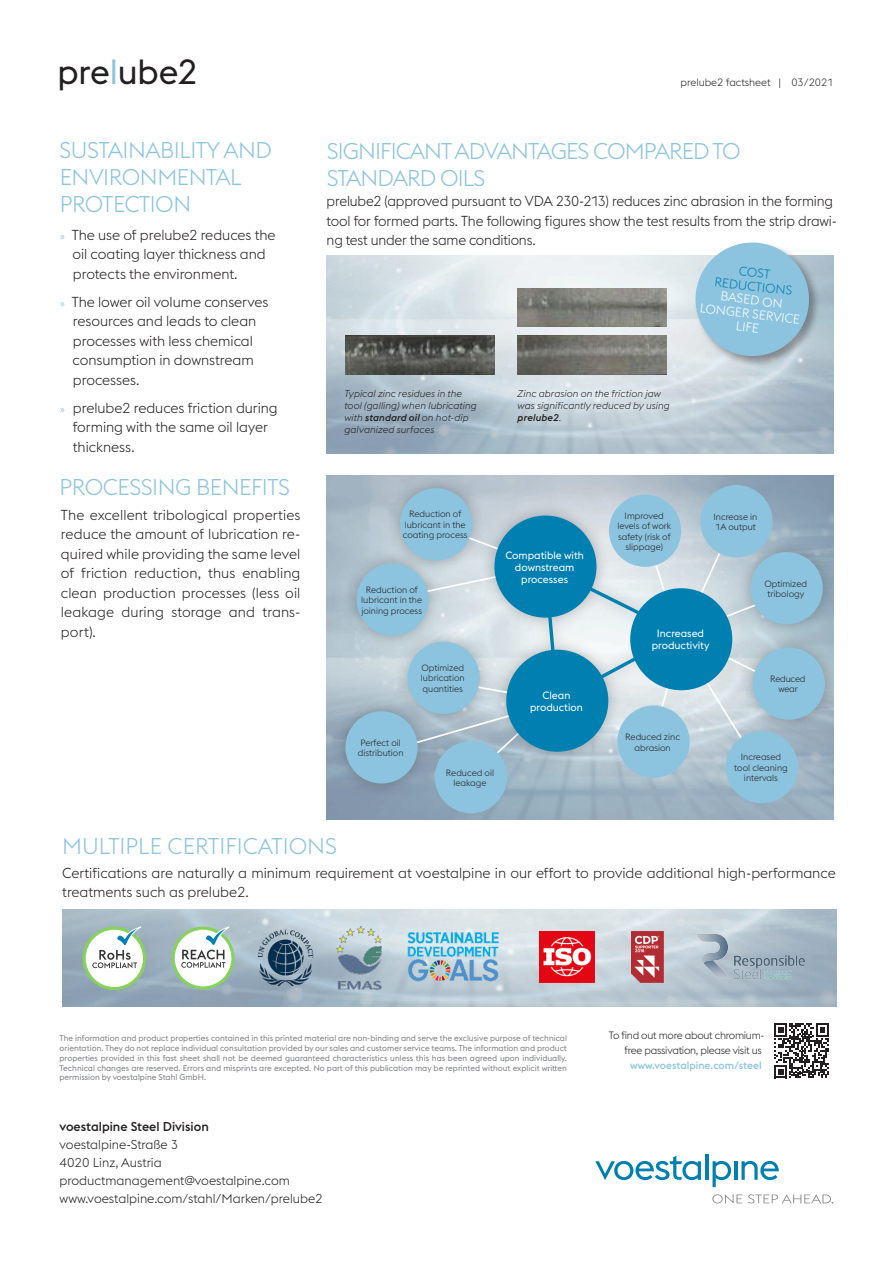
<style>
.page{position:relative;width:893px;height:1263px;background:#fff}
.page>*{position:absolute;margin:0;border:0;box-sizing:border-box;transform-origin:0 0}
.t1{font:34.5px "voestalpine";letter-spacing:-.005em;color:#231f20}
.t2{font:300 22.5px/27px "voestalpine";letter-spacing:-.02em;color:#8cc4df}
.t3{font:300 22.5px/27px "voestalpine";letter-spacing:-.04em;color:#8cc4df}
.t4{font:300 22.5px "voestalpine";color:#8cc4df}
.t5{font:300 14.25px/19.5px "voestalpine";letter-spacing:-.005em;color:#231f20}
.t6{font:300 12.75px/18px "voestalpine";color:#231f20}
.t7{font:500 12.75px "voestalpine";color:#231f20}
.t8{font:300 12.6px/13.8px "voestalpine";color:#fff;text-align:center}
.t9{font:300 12.6px/13.8px "voestalpine";color:#007fb1;text-align:center}
.t10{font:10.5px/12px "voestalpine";color:#fff;text-align:center}
.t11{font:300 10.5px/15px "voestalpine";letter-spacing:-.025em;color:#231f20;text-align:right}
.t12{font:500 10.5px "voestalpine";color:#8cc4df}
.t13{font:300 10.5px "voestalpine";color:#231f20}
.t14{font:italic 300 9.75px/12px "voestalpine";letter-spacing:.01em;color:#231f20}
.t15{font:300 9px/10.5px "voestalpine";color:#231f20;text-align:center}
.t16{font:300 9px/10.5px "voestalpine";letter-spacing:-.02em;color:#231f20;text-align:center}
.t17{font:8.25px/9.9px "voestalpine";color:#808285;text-align:justify}
.s1{color:#8cc4df}
.s2{font-family:"Myriad Pro";font-weight:400;font-size:11.25px;color:#8cc4df}
.s3{font-weight:500}
</style>
<div class="page">
<svg style="left:595px;top:1156px;width:106px;height:24px"></svg>
<hr style="left:705px;top:1154px;width:3px;height:26px;background:#007fb1">
<svg style="left:713px;top:1161px;width:18px;height:26px"></svg>
<hr style="left:734px;top:1161px;width:3px;height:19px;background:#007fb1">
<svg style="left:741px;top:1161px;width:38px;height:19px"></svg>
<svg style="left:712px;top:1194px;width:30px;height:9px"></svg>
<svg style="left:748px;top:1194px;width:85px;height:9px"></svg>
<svg style="left:774px;top:1023px;width:55px;height:55px"></svg>
<img style="left:62px;top:910px;width:774px;height:96px">
<img style="left:540px;top:932px;width:54px;height:50px">
<img style="left:632px;top:932px;width:32px;height:50px">
<img style="left:686px;top:932px;width:133px;height:48px">
<img style="left:404px;top:932px;width:99px;height:50px">
<div style="left:84px;top:928px;width:61px;height:60px;background:#fff;border-radius:50%"></div>
<div style="left:83px;top:926px;width:63px;height:64px;border:3px solid #87d25a;border-radius:50%"></div>
<svg style="left:92px;top:923px;width:55px;height:45px"></svg>
<div style="left:173px;top:928px;width:60px;height:60px;background:#fff;border-radius:50%"></div>
<div style="left:172px;top:926px;width:63px;height:63px;border:3px solid #87d25a;border-radius:50%"></div>
<svg style="left:181px;top:926px;width:54px;height:42px"></svg>
<img style="left:257px;top:927px;width:57px;height:60px">
<img style="left:336px;top:926px;width:46px;height:64px">
<img style="left:326px;top:256px;width:507px;height:197px">
<img style="left:345px;top:336px;width:149px;height:38px">
<img style="left:518px;top:289px;width:148px;height:38px">
<img style="left:518px;top:336px;width:148px;height:38px">
<div style="left:694px;top:241px;width:127px;height:127px;background:#231f20;opacity:.4"></div>
<svg style="left:692px;top:241px;width:120px;height:118px;background:#9fc9dd"></svg>
<div style="left:332px;top:474px;width:507px;height:323px;background:#231f20;opacity:.3"></div>
<div style="left:345px;top:711px;width:73px;height:72px;background:#8cc4df;border-radius:50%"></div>
<div style="left:400px;top:488px;width:72px;height:72px;background:#8cc4df;border-radius:50%"></div>
<div style="left:356px;top:563px;width:73px;height:73px;background:#8cc4df;border-radius:50%"></div>
<div style="left:750px;top:552px;width:73px;height:72px;background:#8cc4df;border-radius:50%"></div>
<div style="left:753px;top:647px;width:72px;height:73px;background:#8cc4df;border-radius:50%"></div>
<div style="left:700px;top:485px;width:72px;height:72px;background:#8cc4df;border-radius:50%"></div>
<div style="left:726px;top:731px;width:72px;height:72px;background:#8cc4df;border-radius:50%"></div>
<div style="left:435px;top:741px;width:72px;height:72px;background:#8cc4df;border-radius:50%"></div>
<svg style="left:378px;top:515px;width:410px;height:264px"></svg>
<div style="left:609px;top:495px;width:72px;height:72px;background:#8cc4df;border-radius:50%"></div>
<div style="left:630px;top:588px;width:102px;height:102px;background:#007fb1;border-radius:50%"></div>
<h1 class="t1" style="left:57px;top:52px;width:141px">pre<span class="s1">l</span>ube2</h1>
<h2 class="t2" style="left:60px;top:137px;width:214px">SUSTAINABILITY AND<br>ENVIRONMENTAL<br>PROTECTION</h2>
<p class="t5" style="left:72px;top:225px;width:205px;text-indent:-12px"><span class="s2">»</span> The use of prelube2 reduces the oil coating layer thickness and protects the environment.</p>
<p class="t5" style="left:73px;top:292px;width:197px;text-indent:-13px"><span class="s2">»</span> The lower oil volume conserves resources and leads to clean processes with less chemical consumption in downstream processes.</p>
<p class="t5" style="left:73px;top:398px;width:206px;text-indent:-13px"><span class="s2">»</span> prelube2 reduces friction during forming with the same oil layer thickness.</p>
<h2 class="t2" style="left:60px;top:474px;width:232px">PROCESSING BENEFITS</h2>
<p class="t5" style="left:61px;top:505px;width:241px;text-align:justify">The excellent tribological properties reduce the amount of lubrication re&shy;quired while providing the same level of friction reduction, thus enabling clean production processes (less oil leakage during storage and trans&shy;port).</p>
<p class="t13" style="left:681px;top:76px;width:154px">prelube2 factsheet | 03/2021</p>
<h2 class="t3" style="left:327px;top:138px;width:415px">SIGNIFICANT ADVANTAGES COMPARED TO<br>STANDARD OILS</h2>
<p class="t5" style="left:327px;top:191px;width:512px">prelube2 (approved pursuant to VDA 230-213) reduces zinc abrasion in the forming tool for formed parts. The following figures show the test results from the strip drawi&shy;ng test under the same conditions.</p>
<p class="t14" style="left:344px;top:387px;width:134px">Typical zinc residues in the tool (galling) when lubricating with <span class="s3">standard oil</span> on hot-dip galvanized surfaces</p>
<p class="t14" style="left:518px;top:387px;width:154px">Zinc abrasion on the friction jaw was significantly reduced by using <span class="s3">prelube2</span>.</p>
<p class="t9" style="left:717px;top:261px;width:80px;rotate:7deg">COST<br>REDUCTIONS</p>
<p class="t8" style="left:702px;top:287px;width:102px;rotate:7deg">BASED ON<br>LONGER SERVICE<br>LIFE</p>
<p class="t15" style="left:403px;top:509px;width:66px">Reduction of lubricant in the coating process</p>
<p class="t15" style="left:617px;top:510px;width:55px">Improved levels of work safety (risk of slippage)</p>
<p class="t15" style="left:713px;top:511px;width:45px;text-align:left">Increase in<br>1A output</p>
<p class="t10" style="left:505px;top:549px;width:80px">Compatible with downstream processes</p>
<p class="t15" style="left:361px;top:584px;width:62px">Reduction of lubricant in the joining process</p>
<p class="t15" style="left:764px;top:578px;width:44px">Optimized tribology</p>
<p class="t15" style="left:358px;top:737px;width:47px">Perfect oil distribution</p>
<p class="t15" style="left:421px;top:663px;width:45px;text-align:justify">Optimized lubrication quantities</p>
<p class="t15" style="left:446px;top:767px;width:50px">Reduced oil leakage</p>
<p class="t10" style="left:530px;top:689px;width:55px">Clean production</p>
<p class="t10" style="left:652px;top:628px;width:59px">Increased productivity</p>
<p class="t15" style="left:625px;top:732px;width:56px">Reduced zinc abrasion</p>
<p class="t16" style="left:770px;top:673px;width:37px">Reduced wear</p>
<p class="t15" style="left:734px;top:752px;width:55px">Increased tool cleaning intervals</p>
<h2 class="t4" style="left:62px;top:833px;width:276px">MULTIPLE CERTIFICATIONS</h2>
<p class="t5" style="left:62px;top:863px;width:775px">Certifications are naturally a minimum requirement at voestalpine in our effort to provide additional high-performance treatments such as prelube2.</p>
<p class="t17" style="left:60px;top:1033px;width:509px">The information and product properties contained in this printed material are non-binding and serve the exclusive purpose of technical orientation. They do not replace individual consultation provided by our sales and customer service teams. The information and product properties provided in this fast sheet shall not be deemed guaranteed characteristics unless this has been agreed upon individually.<br>Technical changes are reserved. Errors and misprints are excepted. No part of this publication may be reprinted without explicit written permission by voestalpine Stahl GmbH.</p>
<p class="t11" style="left:609px;top:1028px;width:157px">To find out more about chromium&shy;free passivation, please visit us</p>
<p class="t12" style="left:630px;top:1059px;width:133px">www.voestalpine.com/steel</p>
<p class="t7" style="left:60px;top:1119px;width:151px">voestalpine Steel Division</p>
<p class="t6" style="left:60px;top:1136px;width:265px">voestalpine-Straße 3<br>4020 Linz, Austria productmanagement@voestalpine.com www.voestalpine.com/stahl/Marken/prelube2</p>
</div>
